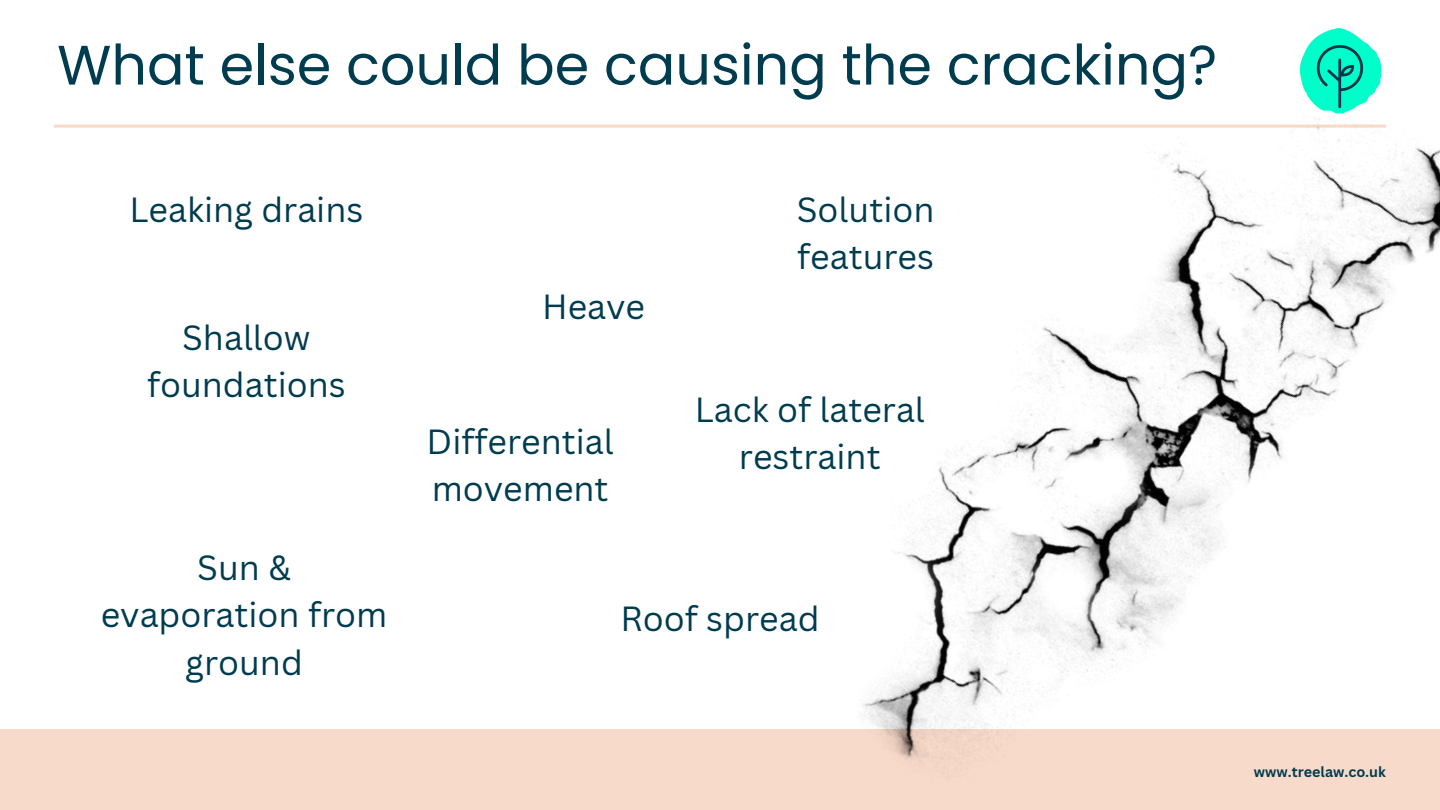
<style>
.page{position:relative;width:1440px;height:810px;background:#fff}
.page>*{position:absolute;margin:0;border:0;box-sizing:border-box;transform-origin:0 0}
.t1{font:55.6px "Poppins";color:#003c4f}
.t2{font:34px/47.2px "Canva Sans";color:#003c4f;text-align:center}
.t3{font:700 14.3px "Canva Sans";color:#003c4f}
</style>
<div class="page">
<div style="left:0;top:729px;width:1440px;height:81px;background:#f8daca"></div>
<hr style="left:54px;top:125px;width:1332px;height:3px;background:#f8daca">
<img style="left:765px;top:27px;width:675px;height:742px">
<p class="t1" style="left:57px;top:26px;width:1162px">What else could be causing the cracking?</p>
<p class="t2" style="left:129px;top:185px;width:236px">Leaking drains</p>
<p class="t2" style="left:147px;top:313px;width:200px">Shallow foundations</p>
<p class="t2" style="left:101px;top:543px;width:288px">Sun &amp; evaporation from ground</p>
<p class="t2" style="left:542px;top:282px;width:105px">Heave</p>
<p class="t2" style="left:427px;top:417px;width:189px;text-align:left">Differential movement</p>
<p class="t2" style="left:797px;top:185px;width:139px;text-align:left">Solution features</p>
<p class="t2" style="left:695px;top:385px;width:232px">Lack of lateral restraint</p>
<p class="t2" style="left:620px;top:594px;width:201px">Roof spread</p>
<p class="t3" style="left:1254px;top:762px;width:134px">www.treelaw.co.uk</p>
</div>
